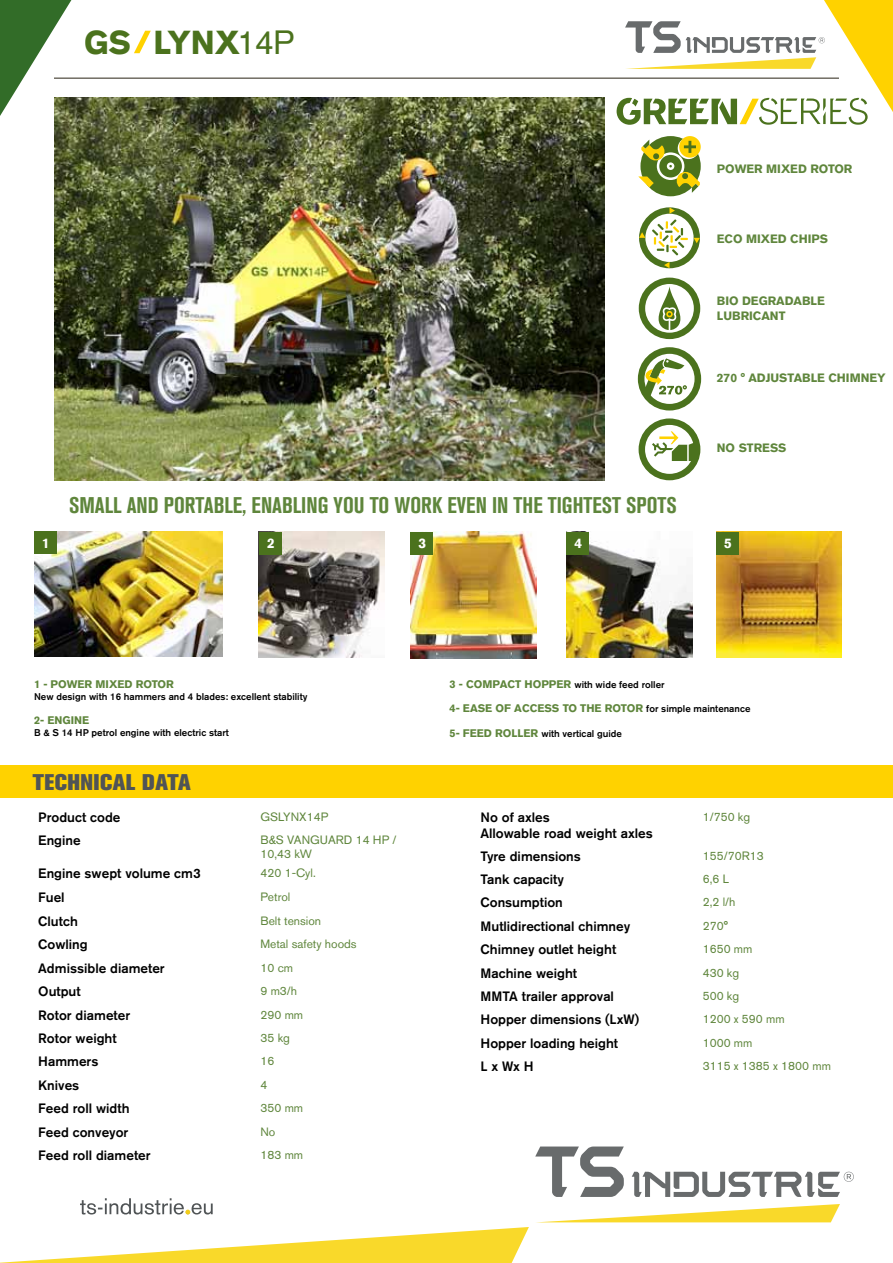
<style>
.page{position:relative;width:893px;height:1263px;background:#fff}
.page>*{position:absolute;margin:0;border:0;box-sizing:border-box;transform-origin:0 0}
.t1{font:900 32.4px "Akzidenz Grotesk CE";color:#4b721d}
.t2{font:700 condensed 22.5px "Akzidenz Grotesk BQ";color:#5f863c}
.t3{font:800 22.5px "Akzidenz Grotesk BQ";letter-spacing:.02em;color:#505456}
.t4{font:500 13.5px/16.2px "Akzidenz Grotesk BQ";color:#000}
.t5{font:900 13.5px "Akzidenz Grotesk CE";color:#fff}
.t6{font:12px/14.4px "Akzidenz Grotesk BQ";color:#5f863c}
.t7{font:700 12px/14.4px "Akzidenz Grotesk BQ";color:#5f863c}
.t8{font:700 10.95px "Akzidenz Grotesk BQ";color:#5f863c}
.t9{font:500 9.75px "Akzidenz Grotesk BQ";color:#000}
.s1{font-weight:400;font-size:32.85px}
.s2{font-weight:700;font-size:10.95px;color:#5f863c}
.s3{font-weight:500;font-size:9.75px;color:#000}
</style>
<div class="page">
<hr style="left:54px;top:77px;width:785px;height:2px;background:#716d63">
<div style="left:0;top:765px;width:893px;height:33px;background:#ffd200"></div>
<svg style="left:0;top:0;width:71px;height:116px"></svg>
<svg style="left:543px;top:1204px;width:297px;height:18px"></svg>
<svg style="left:535px;top:1146px;width:89px;height:51px"></svg>
<svg style="left:632px;top:1172px;width:222px;height:25px"></svg>
<svg style="left:0;top:1227px;width:529px;height:36px"></svg>
<svg style="left:80px;top:1198px;width:133px;height:16px"></svg>
<svg style="left:617px;top:0;width:276px;height:125px"></svg>
<svg style="left:134px;top:31px;width:17px;height:22px"></svg>
<svg style="left:638px;top:136px;width:63px;height:60px"></svg>
<svg style="left:639px;top:207px;width:61px;height:61px"></svg>
<svg style="left:639px;top:278px;width:61px;height:61px"></svg>
<svg style="left:638px;top:347px;width:63px;height:63px"></svg>
<svg style="left:639px;top:418px;width:61px;height:62px"></svg>
<img style="left:259px;top:532px;width:126px;height:126px">
<img style="left:410px;top:532px;width:126px;height:126px">
<img style="left:566px;top:541px;width:126px;height:117px">
<img style="left:716px;top:532px;width:126px;height:126px">
<div style="left:259px;top:532px;width:22px;height:22px;background:#4b721d"></div>
<div style="left:410px;top:532px;width:23px;height:22px;background:#4b721d"></div>
<div style="left:566px;top:532px;width:23px;height:22px;background:#4b721d"></div>
<div style="left:716px;top:532px;width:23px;height:22px;background:#4b721d"></div>
<img style="left:35px;top:531px;width:188px;height:126px">
<div style="left:34px;top:532px;width:23px;height:22px;background:#4b721d"></div>
<img style="left:54px;top:98px;width:550px;height:382px">
<h1 class="t1" style="left:84px;top:22px;width:211px">GS LYNX<span class="s1">14P</span></h1>
<h2 class="t2" style="left:69px;top:493px;width:609px">SMALL AND PORTABLE, ENABLING YOU TO WORK EVEN IN THE TIGHTEST SPOTS</h2>
<p class="t7" style="left:717px;top:161px;width:137px">POWER MIXED ROTOR</p>
<p class="t7" style="left:717px;top:231px;width:113px">ECO MIXED CHIPS</p>
<p class="t7" style="left:717px;top:294px;width:110px">BIO DEGRADABLE<br>LUBRICANT</p>
<p class="t7" style="left:717px;top:371px;width:170px">270 ° ADJUSTABLE CHIMNEY</p>
<p class="t7" style="left:717px;top:441px;width:71px">NO STRESS</p>
<p class="t5" style="left:42px;top:534px;width:9px">1</p>
<p class="t5" style="left:267px;top:534px;width:9px">2</p>
<p class="t5" style="left:418px;top:534px;width:9px">3</p>
<p class="t5" style="left:574px;top:534px;width:9px">4</p>
<p class="t5" style="left:724px;top:534px;width:9px">5</p>
<p class="t8" style="left:34px;top:678px;width:141px">1 - POWER MIXED ROTOR</p>
<p class="t9" style="left:34px;top:691px;width:275px">New design with 16 hammers and 4 blades: excellent stability</p>
<p class="t8" style="left:34px;top:714px;width:57px">2- ENGINE</p>
<p class="t9" style="left:34px;top:727px;width:196px">B &amp; S 14 HP petrol engine with electric start</p>
<h2 class="t3" style="left:33px;top:769px;width:160px">TECHNICAL DATA</h2>
<p class="t4" style="left:38px;top:809px;width:84px">Product code</p>
<p class="t6" style="left:260px;top:809px;width:69px">GSLYNX14P</p>
<p class="t4" style="left:38px;top:832px;width:44px">Engine</p>
<p class="t6" style="left:260px;top:833px;width:137px">B&amp;S VANGUARD 14 HP /<br>10,43 kW</p>
<p class="t4" style="left:38px;top:865px;width:164px">Engine swept volume cm3</p>
<p class="t6" style="left:260px;top:866px;width:57px">420 1-Cyl.</p>
<p class="t4" style="left:38px;top:888px;width:28px">Fuel</p>
<p class="t6" style="left:260px;top:889px;width:32px">Petrol</p>
<p class="t4" style="left:38px;top:913px;width:41px">Clutch</p>
<p class="t6" style="left:260px;top:913px;width:62px">Belt tension</p>
<p class="t4" style="left:38px;top:936px;width:51px">Cowling</p>
<p class="t6" style="left:260px;top:937px;width:98px">Metal safety hoods</p>
<p class="t4" style="left:38px;top:960px;width:128px">Admissible diameter</p>
<p class="t6" style="left:260px;top:960px;width:34px">10 cm</p>
<p class="t4" style="left:38px;top:983px;width:44px">Output</p>
<p class="t6" style="left:260px;top:984px;width:38px">9 m3/h</p>
<p class="t4" style="left:38px;top:1006px;width:93px">Rotor diameter</p>
<p class="t6" style="left:260px;top:1007px;width:44px">290 mm</p>
<p class="t4" style="left:38px;top:1030px;width:80px">Rotor weight</p>
<p class="t6" style="left:260px;top:1030px;width:31px">35 kg</p>
<p class="t4" style="left:38px;top:1053px;width:62px">Hammers</p>
<p class="t6" style="left:260px;top:1054px;width:15px">16</p>
<p class="t4" style="left:38px;top:1077px;width:43px">Knives</p>
<p class="t6" style="left:260px;top:1077px;width:8px">4</p>
<p class="t4" style="left:38px;top:1100px;width:93px">Feed roll width</p>
<p class="t6" style="left:260px;top:1101px;width:44px">350 mm</p>
<p class="t4" style="left:38px;top:1123px;width:92px">Feed conveyor</p>
<p class="t6" style="left:260px;top:1124px;width:16px">No</p>
<p class="t4" style="left:38px;top:1147px;width:114px">Feed roll diameter</p>
<p class="t6" style="left:260px;top:1147px;width:44px">183 mm</p>
<p class="t9" style="left:449px;top:679px;width:217px"><span class="s2">3 - COMPACT HOPPER</span> with wide feed roller</p>
<p class="t8" style="left:449px;top:702px;width:302px">4- EASE OF ACCESS TO THE ROTOR <span class="s3">for simple maintenance</span></p>
<p class="t9" style="left:449px;top:728px;width:174px"><span class="s2">5- FEED ROLLER</span> with vertical guide</p>
<p class="t4" style="left:480px;top:809px;width:174px">No of axles<br>Allowable road weight axles</p>
<p class="t6" style="left:703px;top:809px;width:49px">1/750 kg</p>
<p class="t4" style="left:480px;top:847px;width:102px">Tyre dimensions</p>
<p class="t6" style="left:703px;top:848px;width:62px">155/70R13</p>
<p class="t4" style="left:480px;top:871px;width:85px">Tank capacity</p>
<p class="t6" style="left:703px;top:871px;width:28px">6,6 L</p>
<p class="t4" style="left:480px;top:894px;width:84px">Consumption</p>
<p class="t6" style="left:703px;top:895px;width:34px">2,2 l/h</p>
<p class="t4" style="left:480px;top:918px;width:151px">Mutlidirectional chimney</p>
<p class="t6" style="left:703px;top:918px;width:27px">270°</p>
<p class="t4" style="left:480px;top:941px;width:137px">Chimney outlet height</p>
<p class="t6" style="left:703px;top:942px;width:51px">1650 mm</p>
<p class="t4" style="left:480px;top:964px;width:98px">Machine weight</p>
<p class="t6" style="left:703px;top:965px;width:38px">430 kg</p>
<p class="t4" style="left:480px;top:988px;width:135px">MMTA trailer approval</p>
<p class="t6" style="left:703px;top:988px;width:38px">500 kg</p>
<p class="t4" style="left:480px;top:1011px;width:160px">Hopper dimensions (LxW)</p>
<p class="t6" style="left:703px;top:1012px;width:83px">1200 x 590 mm</p>
<p class="t4" style="left:480px;top:1035px;width:139px">Hopper loading height</p>
<p class="t6" style="left:703px;top:1035px;width:51px">1000 mm</p>
<p class="t4" style="left:480px;top:1058px;width:55px">L x Wx H</p>
<p class="t6" style="left:703px;top:1058px;width:130px">3115 x 1385 x 1800 mm</p>
</div>
